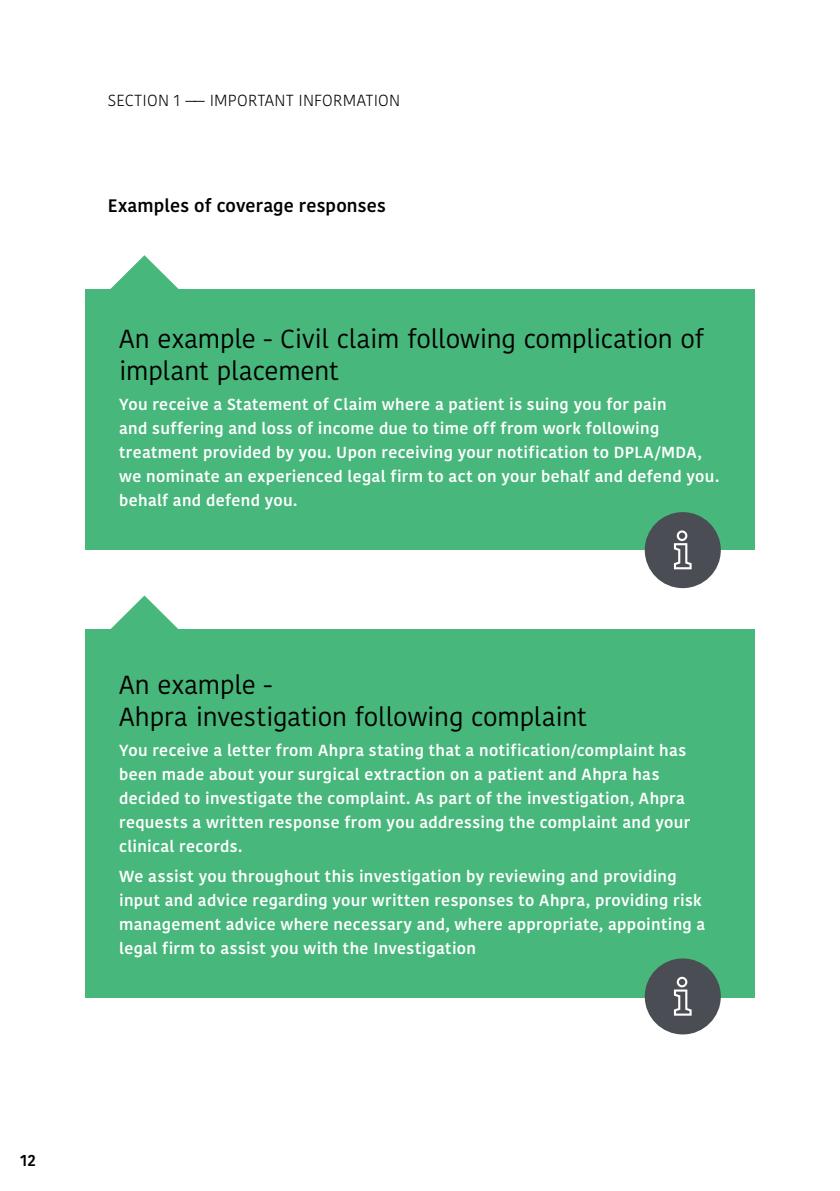
<style>
.page{position:relative;width:840px;height:1191px;background:#fff}
.page>*{position:absolute;margin:0;border:0;box-sizing:border-box;transform-origin:0 0}
.t1{font:26px/32px "Kohinoor";letter-spacing:-.005em;color:#000}
.t2{font:500 18px "Kohinoor";letter-spacing:.01em;color:#000}
.t3{font:500 16px/24px "Kohinoor";letter-spacing:.02em;color:#fff}
.t4{font:300 16px "Kohinoor";letter-spacing:.015em;color:#000}
.t5{font:500 16px "Kohinoor";color:#000}
</style>
<div class="page">
<div style="left:85px;top:629px;width:669px;height:369px;background:#47b77b"></div>
<svg style="left:110px;top:595px;width:68px;height:34px"></svg>
<div style="left:85px;top:289px;width:669px;height:261px;background:#47b77b"></div>
<svg style="left:110px;top:255px;width:69px;height:34px"></svg>
<div style="left:644px;top:512px;width:76px;height:76px;background:#4a4d54;border-radius:50%"></div>
<svg style="left:673px;top:530px;width:18px;height:39px"></svg>
<div style="left:644px;top:958px;width:76px;height:76px;background:#4a4d54;border-radius:50%"></div>
<svg style="left:673px;top:976px;width:18px;height:39px"></svg>
<p class="t4" style="left:108px;top:90px;width:294px">SECTION 1 —— IMPORTANT INFORMATION</p>
<p class="t2" style="left:108px;top:194px;width:279px">Examples of coverage responses</p>
<h1 class="t1" style="left:119px;top:324px;width:586px">An example - Civil claim following complication of implant placement</h1>
<p class="t3" style="left:119px;top:393px;width:601px">You receive a Statement of Claim where a patient is suing you for pain<br>and suffering and loss of income due to time off from work following treatment provided by you. Upon receiving your notification to DPLA/MDA, we nominate an experienced legal firm to act on your behalf and defend you. behalf and defend you.</p>
<h1 class="t1" style="left:119px;top:670px;width:469px">An example -<br>Ahpra investigation following complaint</h1>
<p class="t3" style="left:119px;top:739px;width:572px">You receive a letter from Ahpra stating that a notification/complaint has been made about your surgical extraction on a patient and Ahpra has decided to investigate the complaint. As part of the investigation, Ahpra requests a written response from you addressing the complaint and your clinical records.</p>
<p class="t3" style="left:119px;top:864px;width:587px">We assist you throughout this investigation by reviewing and providing input and advice regarding your written responses to Ahpra, providing risk management advice where necessary and, where appropriate, appointing a legal firm to assist you with the Investigation</p>
<p class="t5" style="left:20px;top:1150px;width:17px">12</p>
</div>
